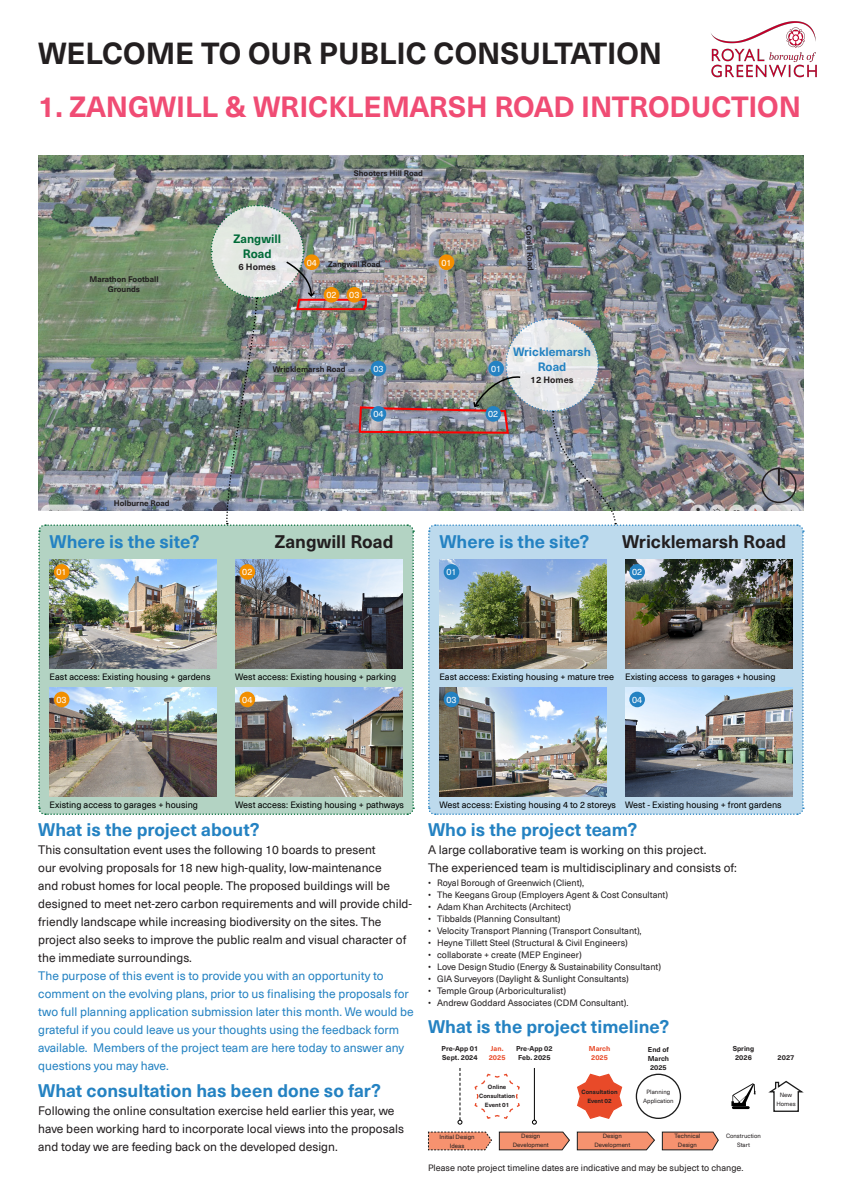
<style>
.page{position:relative;width:842px;height:1192px;background:#fff}
.page>*{position:absolute;margin:0;border:0;box-sizing:border-box;transform-origin:0 0}
.Header__Orange{font:700 30px "Neue Haas Unica Pro";color:#231f20}
.Header__Orange-2{font:700 28.75px "Neue Haas Unica Pro";color:#f04c74}
.Content__body{font:700 18px "Neue Haas Unica Pro";color:#2482c2}
.Content__body-2{font:700 18px "Neue Haas Unica Pro";color:#231f20}
.Content__body-3{font:12px/18px "Neue Haas Unica Pro";color:#231f20}
.Content__body-4{font:12px/18px "Neue Haas Unica Pro";color:#2482c2}
.Content__Caption{font:700 12px "Neue Haas Unica Pro";color:#2482c2}
.Content__Caption-2{font:700 12px "Neue Haas Unica Pro";color:#006b38}
.t1{font:9px "Neue Haas Unica Pro";color:#231f20}
.t2{font:9px "Neue Haas Unica Pro";color:#000}
.t3{font:9px "Neue Haas Unica Pro";color:#fff}
.Content__Caption-3{font:700 9px "Neue Haas Unica Pro";color:#231f20}
.Content__Caption-4{font:700 8px "Neue Haas Unica Pro";color:#231f20}
.Cover__Subtitle{font:700 7px/9px "Neue Haas Unica Pro";color:#231f20;text-align:center}
.Cover__Subtitle-2{font:700 7px/9px "Neue Haas Unica Pro";color:#e84a29;text-align:center}
.Content__Heading{font:6px/9px "Neue Haas Unica Pro";color:#231f20;text-align:center}
.Cover__Subtitle-3{font:700 6px "Neue Haas Unica Pro";color:#231f20}
</style>
<div class="page">
<img style="left:711px;top:22px;width:106px;height:55px">
<img style="left:38px;top:156px;width:766px;height:48px">
<svg style="left:576px;top:1131px;width:79px;height:19px;background:#e08f73"></svg>
<svg style="left:499px;top:1131px;width:71px;height:19px"></svg>
<svg style="left:428px;top:1131px;width:64px;height:19px"></svg>
<svg style="left:662px;top:1131px;width:57px;height:19px"></svg>
<div style="left:636px;top:1074px;width:45px;height:45px;border:1px solid #1c1c1c;border-radius:50%"></div>
<svg style="left:731px;top:1083px;width:24px;height:26px"></svg>
<svg style="left:768px;top:1080px;width:36px;height:32px"></svg>
<svg style="left:457px;top:1068px;width:5px;height:57px"></svg>
<hr style="left:534px;top:1068px;width:1px;height:52px;background:#000">
<svg style="left:532px;top:1120px;width:5px;height:5px"></svg>
<svg style="left:577px;top:1073px;width:46px;height:46px"></svg>
<svg style="left:474px;top:1073px;width:46px;height:46px"></svg>
<img style="left:38px;top:204px;width:767px;height:611px">
<p class="Header__Orange" style="left:38px;top:35px;width:625px">WELCOME TO OUR PUBLIC CONSULTATION</p>
<p class="Header__Orange-2" style="left:38px;top:90px;width:764px">1. ZANGWILL &amp; WRICKLEMARSH ROAD INTRODUCTION</p>
<p class="Content__Caption-4" style="left:89px;top:274px;width:71px">Marathon Football</p>
<p class="Content__Caption-4" style="left:108px;top:284px;width:34px">Grounds</p>
<p class="Content__Caption-4" style="left:114px;top:498px;width:57px">Holburne Road</p>
<p class="Content__Caption-2" style="left:233px;top:231px;width:49px">Zangwill</p>
<p class="Content__Caption-2" style="left:243px;top:246px;width:30px">Road</p>
<p class="Content__Caption-3" style="left:238px;top:261px;width:39px">6 Homes</p>
<p class="Content__Caption-4" style="left:354px;top:168px;width:71px">Shooters Hill Road</p>
<p class="t3" style="left:307px;top:257px;width:12px">04</p>
<p class="Content__Caption-4" style="left:328px;top:259px;width:54px">Zangwill Road</p>
<p class="t3" style="left:326px;top:290px;width:12px">02</p>
<p class="t3" style="left:349px;top:290px;width:12px">03</p>
<p class="t3" style="left:441px;top:257px;width:12px">01</p>
<p class="Content__Caption-4" style="left:273px;top:364px;width:74px">Wricklemarsh Road</p>
<p class="t3" style="left:373px;top:363px;width:12px">03</p>
<p class="t3" style="left:373px;top:409px;width:12px">04</p>
<p class="Content__Caption-4" style="left:534px;top:225px;width:47px;rotate:88deg">Corelli Road</p>
<p class="t3" style="left:491px;top:363px;width:12px">01</p>
<p class="t3" style="left:488px;top:409px;width:12px">02</p>
<p class="Content__Caption" style="left:513px;top:344px;width:79px">Wricklemarsh</p>
<p class="Content__Caption" style="left:538px;top:359px;width:30px">Road</p>
<p class="Content__Caption-3" style="left:531px;top:374px;width:44px">12 Homes</p>
<p class="Content__body" style="left:50px;top:531px;width:152px">Where is the site?</p>
<p class="Content__body" style="left:439px;top:531px;width:152px">Where is the site?</p>
<p class="Content__body-2" style="left:275px;top:531px;width:120px">Zangwill Road</p>
<p class="Content__body-2" style="left:622px;top:531px;width:165px">Wricklemarsh Road</p>
<p class="t3" style="left:57px;top:567px;width:12px">01</p>
<p class="t3" style="left:242px;top:567px;width:12px">02</p>
<p class="t3" style="left:446px;top:567px;width:12px">01</p>
<p class="t3" style="left:632px;top:567px;width:12px">02</p>
<p class="t2" style="left:50px;top:672px;width:162px">East access: Existing housing + gardens</p>
<p class="t2" style="left:235px;top:672px;width:162px">West access: Existing housing + parking</p>
<p class="t2" style="left:439px;top:672px;width:176px">East access: Existing housing + mature tree</p>
<p class="t2" style="left:625px;top:672px;width:152px">Existing access to garages + housing</p>
<p class="t3" style="left:57px;top:694px;width:12px">03</p>
<p class="t3" style="left:242px;top:694px;width:12px">04</p>
<p class="t3" style="left:446px;top:694px;width:12px">03</p>
<p class="t3" style="left:632px;top:694px;width:12px">04</p>
<p class="t2" style="left:50px;top:799px;width:150px">Existing access to garages + housing</p>
<p class="t2" style="left:235px;top:799px;width:170px">West access: Existing housing + pathways</p>
<p class="Content__body" style="left:38px;top:818px;width:223px">What is the project about?</p>
<p class="Content__body-3" style="left:38px;top:841px;width:375px">This consultation event uses the following 10 boards to present<br>our evolving proposals for 18 new high-quality, low-maintenance<br>and robust homes for local people. The proposed buildings will be designed to meet net-zero carbon requirements and will provide child&shy;friendly landscape while increasing biodiversity on the sites. The project also seeks to improve the public realm and visual character of the immediate surroundings.</p>
<p class="Content__body-4" style="left:38px;top:967px;width:377px">The purpose of this event is to provide you with an opportunity to comment on the evolving plans, prior to us finalising the proposals for two full planning application submission later this month. We would be grateful if you could leave us your thoughts using the feedback form available. Members of the project team are here today to answer any questions you may have.</p>
<p class="Content__body" style="left:38px;top:1079px;width:344px">What consultation has been done so far?</p>
<p class="Content__body-3" style="left:38px;top:1102px;width:367px">Following the online consultation exercise held earlier this year, we have been working hard to incorporate local views into the proposals and today we are feeding back on the developed design.</p>
<p class="t2" style="left:439px;top:799px;width:178px">West access: Existing housing 4 to 2 storeys</p>
<p class="t2" style="left:625px;top:799px;width:158px">West - Existing housing + front gardens</p>
<p class="Content__body" style="left:428px;top:818px;width:211px">Who is the project team?</p>
<p class="Content__body-3" style="left:428px;top:841px;width:280px">A large collaborative team is working on this project.</p>
<p class="Content__body-3" style="left:428px;top:859px;width:310px">The experienced team is multidisciplinary and consists of:</p>
<p class="t1" style="left:428px;top:877px;width:158px">• Royal Borough of Greenwich (Client),</p>
<p class="t1" style="left:428px;top:889px;width:241px">• The Keegans Group (Employers Agent &amp; Cost Consultant)</p>
<p class="t1" style="left:428px;top:901px;width:145px">• Adam Khan Architects (Architect)</p>
<p class="t1" style="left:428px;top:913px;width:134px">• Tibbalds (Planning Consultant)</p>
<p class="t1" style="left:428px;top:925px;width:215px">• Velocity Transport Planning (Transport Consultant),</p>
<p class="t1" style="left:428px;top:937px;width:201px">• Heyne Tillett Steel (Structural &amp; Civil Engineers)</p>
<p class="t1" style="left:428px;top:949px;width:155px">• collaborate + create (MEP Engineer)</p>
<p class="t1" style="left:428px;top:961px;width:234px">• Love Design Studio (Energy &amp; Sustainability Consultant)</p>
<p class="t1" style="left:428px;top:973px;width:202px">• GIA Surveyors (Daylight &amp; Sunlight Consultants)</p>
<p class="t1" style="left:428px;top:985px;width:139px">• Temple Group (Arboriculturalist)</p>
<p class="t1" style="left:428px;top:997px;width:202px">• Andrew Goddard Associates (CDM Consultant).</p>
<p class="Content__body" style="left:428px;top:1016px;width:243px">What is the project timeline?</p>
<p class="Cover__Subtitle-2" style="left:489px;top:1044px;width:18px">Jan.<br>2025</p>
<p class="Cover__Subtitle-2" style="left:589px;top:1044px;width:23px">March<br>2025</p>
<p class="Cover__Subtitle" style="left:648px;top:1045px;width:23px">End of<br>March<br>2025</p>
<p class="Cover__Subtitle" style="left:733px;top:1044px;width:23px">Spring<br>2026</p>
<p class="Cover__Subtitle" style="left:778px;top:1053px;width:18px">2027</p>
<p class="Cover__Subtitle" style="left:442px;top:1044px;width:38px;text-align:left">Pre-App 01<br>Sept. 2024</p>
<p class="Cover__Subtitle" style="left:516px;top:1044px;width:38px;text-align:left">Pre-App 02<br>Feb. 2025</p>
<p class="Cover__Subtitle-3" style="left:488px;top:1083px;width:20px">Online</p>
<p class="Cover__Subtitle-3" style="left:479px;top:1092px;width:38px">Consultation</p>
<p class="Cover__Subtitle-3" style="left:485px;top:1101px;width:26px">Event 01</p>
<p class="Cover__Subtitle-3" style="left:582px;top:1088px;width:38px">Consultation</p>
<p class="Cover__Subtitle-3" style="left:587px;top:1097px;width:26px">Event 02</p>
<p class="Content__Heading" style="left:643px;top:1088px;width:32px">Planning<br>Application</p>
<p class="Content__Heading" style="left:780px;top:1090px;width:14px">New</p>
<p class="Content__Heading" style="left:776px;top:1099px;width:21px">Homes</p>
<p class="Content__Heading" style="left:440px;top:1132px;width:37px">Initial Design<br>Ideas</p>
<p class="Content__Heading" style="left:521px;top:1132px;width:21px">Design</p>
<p class="Content__Heading" style="left:513px;top:1141px;width:37px">Development</p>
<p class="Content__Heading" style="left:603px;top:1132px;width:21px">Design</p>
<p class="Content__Heading" style="left:594px;top:1141px;width:37px">Development</p>
<p class="Content__Heading" style="left:675px;top:1132px;width:27px">Technical</p>
<p class="Content__Heading" style="left:678px;top:1141px;width:21px">Design</p>
<p class="Content__Heading" style="left:726px;top:1132px;width:36px">Construction</p>
<p class="Content__Heading" style="left:737px;top:1141px;width:14px">Start</p>
<p class="t1" style="left:428px;top:1163px;width:317px">Please note project timeline dates are indicative and may be subject to change.</p>
</div>
